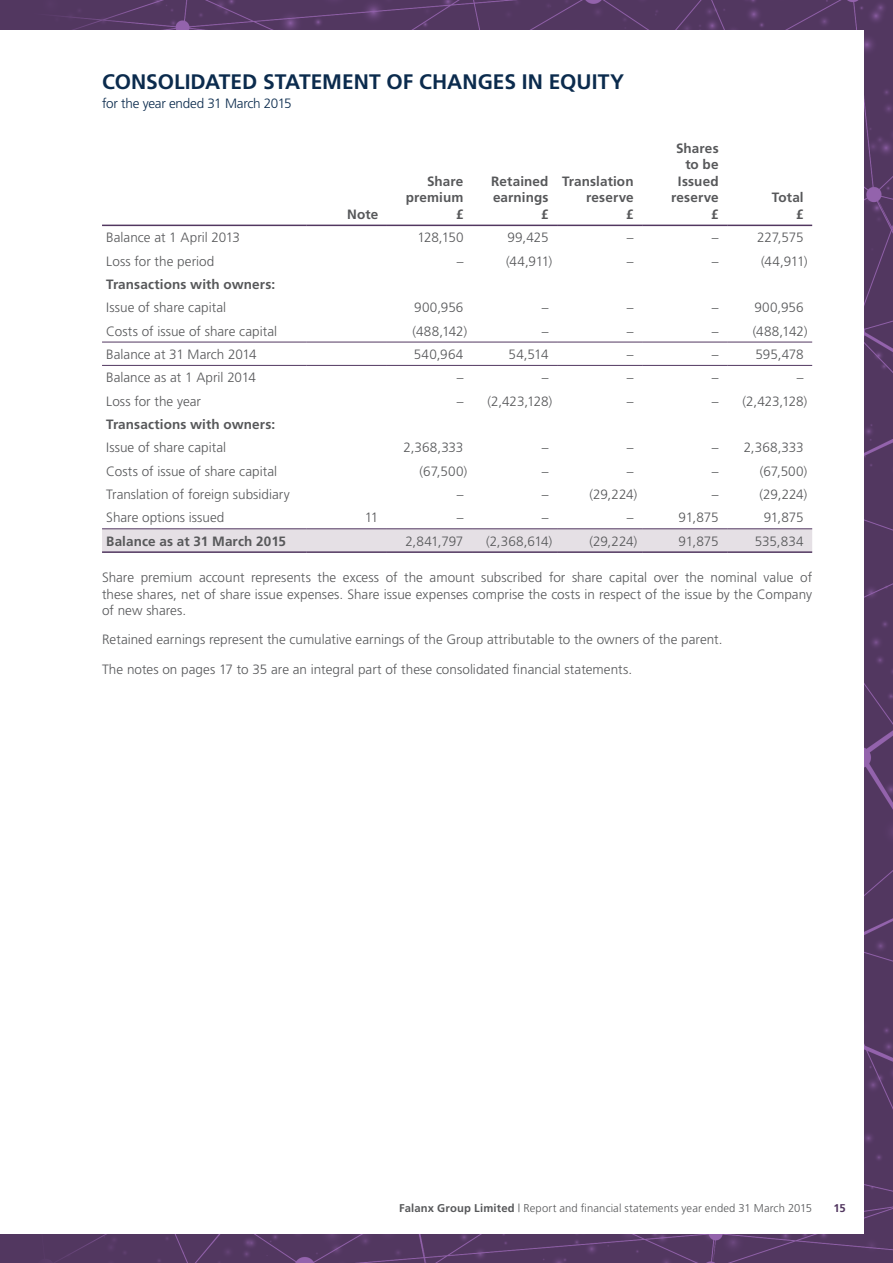
<style>
.page{position:relative;width:893px;height:1263px;background:#fff}
.page>*{position:absolute;margin:0;border:0;box-sizing:border-box;transform-origin:0 0}
.t1{font:700 21px "Frutiger";color:#0b2b4d}
.t2{font:300 13.5px/16.5px "Frutiger";color:#57585a;text-align:justify}
.t3{font:700 13.5px/16.5px "Frutiger";letter-spacing:.01em;color:#57585a;text-align:right}
.t4{font:300 13.5px "Frutiger";letter-spacing:-.02em;color:#0b2b4d}
.t5{font:300 11.25px "Frutiger";letter-spacing:.01em;color:#57585a}
.t6{font:700 11.25px "Frutiger";color:#523760}
.s1{font-weight:700}
</style>
<div class="page">
<img style="left:136px;top:0;width:757px;height:1263px">
<div style="left:0;top:0;width:136px;height:1263px;background:#523760"></div>
<div style="left:0;top:30px;width:863px;height:1203px;background:#fff"></div>
<div style="left:102px;top:529px;width:710px;height:22px;background:#e5e0e5"></div>
<hr style="left:102px;top:225px;width:204px;height:1px;background:#523760">
<hr style="left:306px;top:225px;width:81px;height:1px;background:#523760">
<hr style="left:387px;top:225px;width:85px;height:1px;background:#523760">
<hr style="left:472px;top:225px;width:85px;height:1px;background:#523760">
<hr style="left:557px;top:225px;width:85px;height:1px;background:#523760">
<hr style="left:642px;top:225px;width:85px;height:1px;background:#523760">
<hr style="left:727px;top:225px;width:85px;height:1px;background:#523760">
<hr style="left:102px;top:528px;width:204px;height:1px;background:#523760">
<hr style="left:306px;top:528px;width:81px;height:1px;background:#523760">
<hr style="left:387px;top:528px;width:85px;height:1px;background:#523760">
<hr style="left:472px;top:528px;width:85px;height:1px;background:#523760">
<hr style="left:557px;top:528px;width:85px;height:1px;background:#523760">
<hr style="left:642px;top:528px;width:85px;height:1px;background:#523760">
<hr style="left:727px;top:528px;width:85px;height:1px;background:#523760">
<hr style="left:102px;top:551px;width:204px;height:2px;background:#523760">
<hr style="left:306px;top:551px;width:81px;height:2px;background:#523760">
<hr style="left:387px;top:551px;width:85px;height:2px;background:#523760">
<hr style="left:472px;top:551px;width:85px;height:2px;background:#523760">
<hr style="left:557px;top:551px;width:85px;height:2px;background:#523760">
<hr style="left:642px;top:551px;width:85px;height:2px;background:#523760">
<hr style="left:727px;top:551px;width:85px;height:2px;background:#523760">
<hr style="left:102px;top:342px;width:204px;height:1px;background:#523760">
<hr style="left:306px;top:342px;width:81px;height:1px;background:#523760">
<hr style="left:387px;top:342px;width:85px;height:1px;background:#523760">
<hr style="left:472px;top:342px;width:85px;height:1px;background:#523760">
<hr style="left:557px;top:342px;width:85px;height:1px;background:#523760">
<hr style="left:642px;top:342px;width:85px;height:1px;background:#523760">
<hr style="left:727px;top:342px;width:85px;height:1px;background:#523760">
<hr style="left:102px;top:365px;width:204px;height:1px;background:#523760">
<hr style="left:306px;top:365px;width:81px;height:1px;background:#523760">
<hr style="left:387px;top:365px;width:85px;height:1px;background:#523760">
<hr style="left:472px;top:365px;width:85px;height:1px;background:#523760">
<hr style="left:557px;top:365px;width:85px;height:1px;background:#523760">
<hr style="left:642px;top:365px;width:85px;height:1px;background:#523760">
<hr style="left:727px;top:365px;width:85px;height:1px;background:#523760">
<h1 class="t1" style="left:102px;top:70px;width:524px">CONSOLIDATED STATEMENT OF CHANGES IN EQUITY</h1>
<p class="t4" style="left:102px;top:96px;width:191px">for the year ended 31 March 2015</p>
<p class="t3" style="left:347px;top:206px;width:33px">Note</p>
<p class="t3" style="left:406px;top:173px;width:59px">Share premium £</p>
<p class="t3" style="left:491px;top:173px;width:59px">Retained earnings £</p>
<p class="t3" style="left:562px;top:173px;width:73px">Translation reserve<br>£</p>
<p class="t3" style="left:671px;top:140px;width:49px">Shares to be<br>Issued reserve £</p>
<p class="t3" style="left:772px;top:189px;width:33px">Total £</p>
<p class="t2" style="left:106px;top:229px;width:135px">Balance at 1 April 2013</p>
<p class="t2" style="left:417px;top:229px;width:48px">128,150</p>
<p class="t2" style="left:508px;top:229px;width:42px">99,425</p>
<p class="t2" style="left:627px;top:229px;width:8px">–</p>
<p class="t2" style="left:712px;top:229px;width:8px">–</p>
<p class="t2" style="left:757px;top:229px;width:48px">227,575</p>
<p class="t2" style="left:106px;top:253px;width:110px">Loss for the period</p>
<p class="t2" style="left:457px;top:253px;width:8px">–</p>
<p class="t2" style="left:506px;top:253px;width:48px">(44,911)</p>
<p class="t2" style="left:627px;top:253px;width:8px">–</p>
<p class="t2" style="left:712px;top:253px;width:8px">–</p>
<p class="t2" style="left:761px;top:253px;width:48px">(44,911)</p>
<p class="t3" style="left:106px;top:276px;width:171px">Transactions with owners:</p>
<p class="t2" style="left:106px;top:299px;width:121px">Issue of share capital</p>
<p class="t2" style="left:414px;top:299px;width:51px">900,956</p>
<p class="t2" style="left:542px;top:299px;width:8px">–</p>
<p class="t2" style="left:627px;top:299px;width:8px">–</p>
<p class="t2" style="left:712px;top:299px;width:8px">–</p>
<p class="t2" style="left:754px;top:299px;width:51px">900,956</p>
<p class="t2" style="left:106px;top:323px;width:172px">Costs of issue of share capital</p>
<p class="t2" style="left:413px;top:323px;width:56px">(488,142)</p>
<p class="t2" style="left:542px;top:323px;width:8px">–</p>
<p class="t2" style="left:627px;top:323px;width:8px">–</p>
<p class="t2" style="left:712px;top:323px;width:8px">–</p>
<p class="t2" style="left:753px;top:323px;width:56px">(488,142)</p>
<p class="t2" style="left:106px;top:346px;width:152px">Balance at 31 March 2014</p>
<p class="t2" style="left:414px;top:346px;width:51px">540,964</p>
<p class="t2" style="left:509px;top:346px;width:41px">54,514</p>
<p class="t2" style="left:627px;top:346px;width:8px">–</p>
<p class="t2" style="left:712px;top:346px;width:8px">–</p>
<p class="t2" style="left:756px;top:346px;width:50px">595,478</p>
<p class="t2" style="left:106px;top:369px;width:151px">Balance as at 1 April 2014</p>
<p class="t2" style="left:457px;top:369px;width:8px">–</p>
<p class="t2" style="left:542px;top:369px;width:8px">–</p>
<p class="t2" style="left:627px;top:369px;width:8px">–</p>
<p class="t2" style="left:712px;top:369px;width:8px">–</p>
<p class="t2" style="left:797px;top:369px;width:8px">–</p>
<p class="t2" style="left:106px;top:393px;width:96px">Loss for the year</p>
<p class="t2" style="left:457px;top:393px;width:97px">– (2,423,128)</p>
<p class="t2" style="left:627px;top:393px;width:8px">–</p>
<p class="t2" style="left:712px;top:393px;width:97px">– (2,423,128)</p>
<p class="t3" style="left:106px;top:416px;width:171px">Transactions with owners:</p>
<p class="t2" style="left:106px;top:439px;width:121px">Issue of share capital</p>
<p class="t2" style="left:403px;top:439px;width:61px">2,368,333</p>
<p class="t2" style="left:542px;top:439px;width:8px">–</p>
<p class="t2" style="left:627px;top:439px;width:8px">–</p>
<p class="t2" style="left:712px;top:439px;width:93px">– 2,368,333</p>
<p class="t2" style="left:106px;top:463px;width:172px">Costs of issue of share capital</p>
<p class="t2" style="left:420px;top:463px;width:49px">(67,500)</p>
<p class="t2" style="left:542px;top:463px;width:8px">–</p>
<p class="t2" style="left:627px;top:463px;width:8px">–</p>
<p class="t2" style="left:712px;top:463px;width:8px">–</p>
<p class="t2" style="left:760px;top:463px;width:49px">(67,500)</p>
<p class="t2" style="left:106px;top:486px;width:185px">Translation of foreign subsidiary</p>
<p class="t2" style="left:457px;top:486px;width:8px">–</p>
<p class="t2" style="left:542px;top:486px;width:8px">–</p>
<p class="t2" style="left:589px;top:486px;width:49px">(29,224)</p>
<p class="t2" style="left:712px;top:486px;width:8px">–</p>
<p class="t2" style="left:759px;top:486px;width:49px">(29,224)</p>
<p class="t2" style="left:106px;top:509px;width:120px">Share options issued</p>
<p class="t2" style="left:365px;top:509px;width:15px">11</p>
<p class="t2" style="left:457px;top:509px;width:8px">–</p>
<p class="t2" style="left:542px;top:509px;width:8px">–</p>
<p class="t2" style="left:627px;top:509px;width:8px">–</p>
<p class="t2" style="left:679px;top:509px;width:41px">91,875</p>
<p class="t2" style="left:764px;top:509px;width:41px">91,875</p>
<p class="t3" style="left:106px;top:533px;width:181px">Balance as at 31 March 2015</p>
<p class="t2" style="left:405px;top:533px;width:60px">2,841,797</p>
<p class="t2" style="left:486px;top:533px;width:68px">(2,368,614)</p>
<p class="t2" style="left:589px;top:533px;width:49px">(29,224)</p>
<p class="t2" style="left:679px;top:533px;width:41px">91,875</p>
<p class="t2" style="left:755px;top:533px;width:50px">535,834</p>
<p class="t2" style="left:102px;top:569px;width:712px">Share premium account represents the excess of the amount subscribed for share capital over the nominal value of these shares, net of share issue expenses. Share issue expenses comprise the costs in respect of the issue by the Company of new shares.</p>
<p class="t2" style="left:102px;top:625px;width:622px;line-height:29.2px">Retained earnings represent the cumulative earnings of the Group attributable to the owners of the parent.<br>The notes on pages 17 to 35 are an integral part of these consolidated financial statements.</p>
<p class="t5" style="left:399px;top:1202px;width:414px"><span class="s1">Falanx Group Limited</span> | Report and financial statements year ended 31 March 2015</p>
<p class="t6" style="left:833px;top:1202px;width:14px">15</p>
</div>
